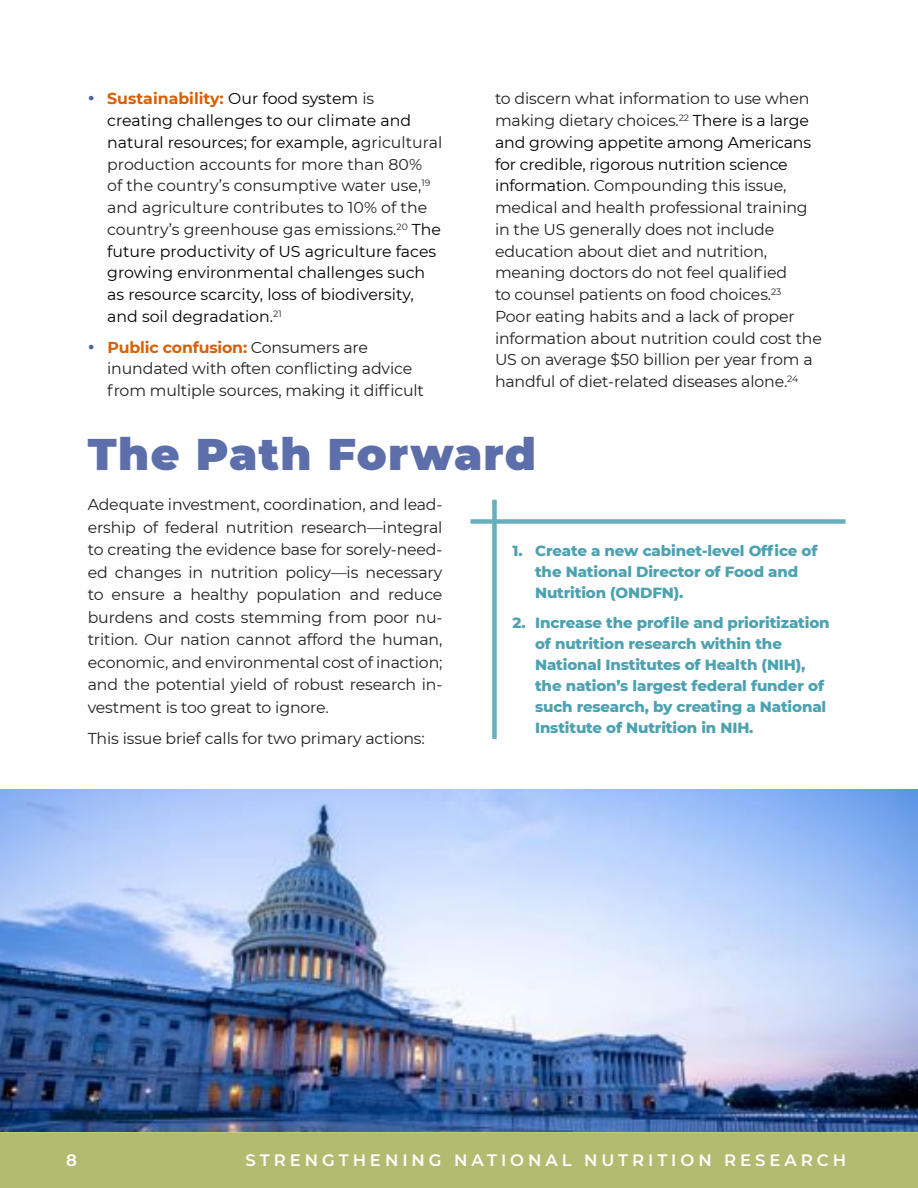
<style>
.page{position:relative;width:918px;height:1188px;background:#fff}
.page>*{position:absolute;margin:0;border:0;box-sizing:border-box;transform-origin:0 0}
.t1{font:900 44.25px "Montserrat";letter-spacing:.03em;color:#5d6fab}
.t2{font:600 16.5px "Montserrat";letter-spacing:.24em;color:#fff}
.t3{font:15.75px/21.8px "Montserrat";letter-spacing:-.01em;color:#231f20}
.t4{font:15.75px/21.8px "Montserrat";color:#000}
.t5{font:800 15px/21px "Montserrat";letter-spacing:-.01em;color:#4da2b1}
.s1{font-weight:600;font-size:21px;color:#4862a3}
.s2{font-weight:700;color:#d95e01}
.s3{color:#231f20}
.s4{color:#000}
</style>
<div class="page">
<div style="left:0;top:1132px;width:918px;height:56px;background:#b2bb70"></div>
<div style="left:492px;top:500px;width:5px;height:239px;background:#66afbc"></div>
<div style="left:470px;top:519px;width:376px;height:5px;background:#66afbc"></div>
<img style="left:0;top:789px;width:918px;height:343px">
<p class="t4" style="left:107px;top:88px;width:337px;text-indent:-20px"><span class="s1">•</span> <span class="s2">Sustainability:</span> Our food system <span class="s3">is </span>creating challenges to our climate and natural resources; for example, a<span class="s3">gricultural production accounts for more than 80%<br>of the country’s consumptive water use,</span><sup>19 </sup><span class="s3">and agriculture contributes to 10% of the country’s greenhouse gas emissions.</span><sup>20</sup> The future productivity of US agriculture faces growing environmental challenges such as resource scarcity, loss of biodiversity, and soil degradation.<sup>21</sup></p>
<p class="t3" style="left:107px;top:336px;width:318px;text-indent:-20px"><span class="s1">•</span> <span class="s2">Public confusion:</span> Consumers are inundated with often conflicting advice from multiple sources, making it difficult</p>
<p class="t3" style="left:495px;top:88px;width:329px">to discern what information to use when making dietary choices.<sup>22</sup> <span class="s4">There is a large and growing appetite among Americans for credible, rigorous nutrition science information</span>. Compounding this issue, medical and health professional training in the US generally does not include education about diet and nutrition, meaning doctors do not feel qualified<br>to counsel patients on food choices.<sup>23<br></sup>Poor eating habits and a lack of proper information about nutrition could cost the US on average $50 billion per year from a handful of diet-related diseases alone.<sup>24</sup></p>
<h1 class="t1" style="left:88px;top:427px;width:450px">The Path Forward</h1>
<p class="t3" style="left:88px;top:493px;width:356px;line-height:22.5px;text-align:justify">Adequate investment, coordination, and lead&shy;ership of federal nutrition research—integral to creating the evidence base for sorely-need&shy;ed changes in nutrition policy—is necessary to ensure a healthy population and reduce burdens and costs stemming from poor nu&shy;trition. Our nation cannot afford the human, economic, and environmental cost of inaction; and the potential yield of robust research in&shy;vestment is too great to ignore.</p>
<p class="t3" style="left:88px;top:727px;width:339px">This issue brief calls for two primary actions:</p>
<p class="t5" style="left:535px;top:540px;width:284px;text-indent:-22px">1. Create a new cabinet-level Office of the National Director of Food and<br>Nutrition (ONDFN).</p>
<p class="t5" style="left:535px;top:612px;width:296px;text-indent:-22px">2. Increase the profile and prioritization of nutrition research within the National Institutes of Health (NIH), the nation’s largest federal funder of such research, by creating a National Institute of Nutrition in NIH.</p>
<p class="t2" style="left:66px;top:1150px;width:12px">8</p>
<p class="t2" style="left:246px;top:1150px;width:602px">STRENGTHENING NATIONAL NUTRITION RESEARCH</p>
</div>
